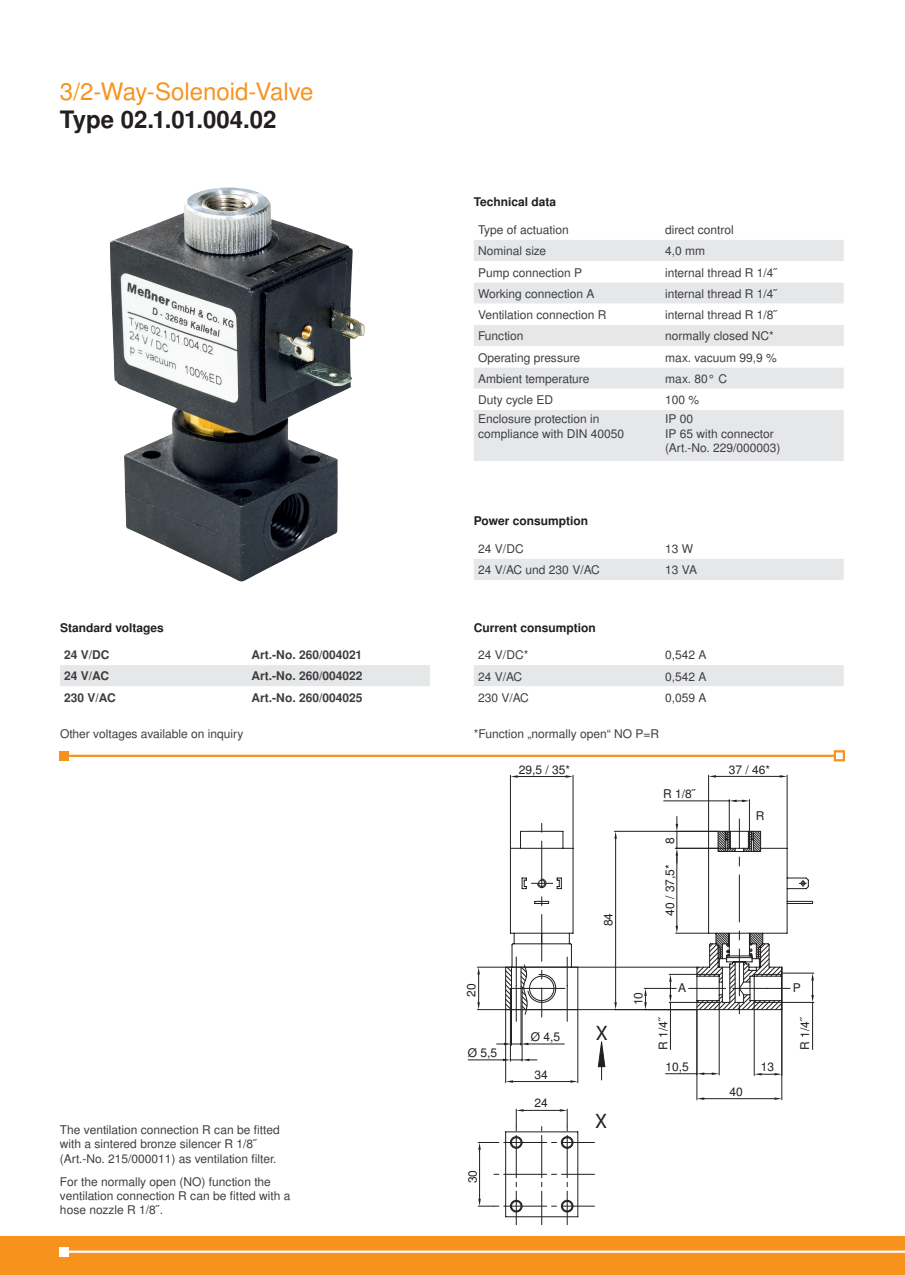
<style>
.page{position:relative;width:905px;height:1275px;background:#fff}
.page>*{position:absolute;margin:0;border:0;box-sizing:border-box;transform-origin:0 0}
.t1{font:24px "Nimbus San LOT";color:#f7931d}
.t2{font:700 24px "Nimbus San LOT";color:#231f20}
.t3{font:12px/14.4px "Nimbus San LOT";color:#3e3e3f}
.t4{font:700 12px "Nimbus San LOT";color:#3e3e3f}
.t5{font:12px "Nimbus San LOT";color:#231f20}
.t6{font:700 12px "Nimbus San LOT";color:#231f20}
</style>
<div class="page">
<img style="left:110px;top:188px;width:255px;height:394px">
<div style="left:474px;top:240px;width:370px;height:221px;background:#e6e7e9"></div>
<svg style="left:474px;top:261px;width:370px;height:106px"></svg>
<svg style="left:474px;top:389px;width:370px;height:21px"></svg>
<div style="left:474px;top:559px;width:370px;height:21px;background:#e6e7e9"></div>
<div style="left:474px;top:665px;width:370px;height:21px;background:#e6e7e9"></div>
<div style="left:60px;top:665px;width:370px;height:21px;background:#e6e7e9"></div>
<hr style="left:477px;top:1009px;width:220px;height:1px;background:#231f20">
<hr style="left:468px;top:1059px;width:35px;height:1px;background:#231f20">
<svg style="left:478px;top:775px;width:336px;height:334px"></svg>
<div style="left:0;top:1236px;width:905px;height:39px;background:#f7931d"></div>
<hr style="left:64px;top:1250px;width:841px;height:3px;background:#fff">
<div style="left:60px;top:1247px;width:9px;height:9px;background:#fff"></div>
<hr style="left:64px;top:755px;width:771px;height:2px;background:#f7931d">
<div style="left:60px;top:751px;width:9px;height:9px;background:#f7931d"></div>
<div style="left:834px;top:750px;width:11px;height:11px;border:2px solid #f7931d"></div>
<svg style="left:496px;top:816px;width:294px;height:267px"></svg>
<svg style="left:478px;top:1109px;width:117px;height:116px"></svg>
<h1 class="t1" style="left:60px;top:77px;width:255px">3/2-Way-Solenoid-Valve</h1>
<h1 class="t2" style="left:60px;top:106px;width:218px">Type 02.1.01.004.02</h1>
<p class="t6" style="left:474px;top:195px;width:84px">Technical data</p>
<p class="t3" style="left:478px;top:223px;width:92px">Type of actuation</p>
<p class="t3" style="left:665px;top:223px;width:70px">direct control</p>
<p class="t3" style="left:478px;top:244px;width:70px">Nominal size</p>
<p class="t3" style="left:665px;top:244px;width:42px">4,0 mm</p>
<p class="t3" style="left:478px;top:266px;width:106px">Pump connection P</p>
<p class="t3" style="left:665px;top:266px;width:114px">internal thread R 1/4˝</p>
<p class="t3" style="left:478px;top:287px;width:118px">Working connection A</p>
<p class="t3" style="left:665px;top:287px;width:114px">internal thread R 1/4˝</p>
<p class="t3" style="left:478px;top:308px;width:130px">Ventilation connection R</p>
<p class="t3" style="left:665px;top:308px;width:114px">internal thread R 1/8˝</p>
<p class="t3" style="left:478px;top:329px;width:47px">Function</p>
<p class="t3" style="left:665px;top:329px;width:110px">normally closed NC*</p>
<p class="t3" style="left:478px;top:351px;width:104px">Operating pressure</p>
<p class="t3" style="left:665px;top:351px;width:113px">max. vacuum 99,9 %</p>
<p class="t3" style="left:478px;top:372px;width:113px">Ambient temperature</p>
<p class="t3" style="left:665px;top:372px;width:63px">max. 80° C</p>
<p class="t3" style="left:478px;top:393px;width:77px">Duty cycle ED</p>
<p class="t3" style="left:665px;top:393px;width:36px">100 %</p>
<p class="t3" style="left:478px;top:412px;width:148px">Enclosure protection in compliance with DIN 40050</p>
<p class="t3" style="left:665px;top:412px;width:117px">IP 00<br>IP 65 with connector (Art.-No. 229/000003)</p>
<p class="t6" style="left:474px;top:514px;width:116px">Power consumption</p>
<p class="t3" style="left:478px;top:542px;width:47px">24 V/DC</p>
<p class="t3" style="left:665px;top:542px;width:30px">13 W</p>
<p class="t3" style="left:478px;top:563px;width:123px">24 V/AC und 230 V/AC</p>
<p class="t3" style="left:665px;top:563px;width:33px">13 VA</p>
<p class="t6" style="left:60px;top:620px;width:105px">Standard voltages</p>
<p class="t6" style="left:474px;top:620px;width:123px">Current consumption</p>
<p class="t4" style="left:64px;top:648px;width:47px">24 V/DC</p>
<p class="t4" style="left:251px;top:648px;width:112px">Art.-No. 260/004021</p>
<p class="t4" style="left:64px;top:669px;width:46px">24 V/AC</p>
<p class="t4" style="left:251px;top:669px;width:113px">Art.-No. 260/004022</p>
<p class="t4" style="left:64px;top:690px;width:53px">230 V/AC</p>
<p class="t4" style="left:251px;top:690px;width:113px">Art.-No. 260/004025</p>
<p class="t3" style="left:60px;top:727px;width:185px">Other voltages available on inquiry</p>
<p class="t3" style="left:474px;top:727px;width:187px">*Function „normally open“ NO P=R</p>
<p class="t5" style="left:519px;top:762px;width:53px">29,5 / 35*</p>
<p class="t5" style="left:729px;top:762px;width:43px">37 / 46*</p>
<p class="t3" style="left:478px;top:648px;width:52px">24 V/DC*</p>
<p class="t3" style="left:665px;top:648px;width:43px">0,542 A</p>
<p class="t3" style="left:478px;top:669px;width:46px">24 V/AC</p>
<p class="t3" style="left:665px;top:669px;width:43px">0,542 A</p>
<p class="t3" style="left:478px;top:691px;width:52px">230 V/AC</p>
<p class="t3" style="left:665px;top:691px;width:43px">0,059 A</p>
<p class="t3" style="left:60px;top:1123px;width:221px">The ventilation connection R can be fitted with a sintered bronze silencer R 1/8˝ (Art.-No. 215/000011) as ventilation filter.</p>
<p class="t3" style="left:60px;top:1174px;width:232px">For the normally open (NO) function the ventilation connection R can be fitted with a hose nozzle R 1/8˝.</p>
<p class="t5" style="left:464px;top:996px;width:15px;rotate:-90deg">20</p>
<p class="t5" style="left:468px;top:1045px;width:31px">Ø 5,5</p>
<p class="t5" style="left:465px;top:1183px;width:15px;rotate:-90deg">30</p>
<p class="t5" style="left:531px;top:1029px;width:31px">Ø 4,5</p>
<p class="t5" style="left:534px;top:1067px;width:15px">34</p>
<p class="t5" style="left:534px;top:1096px;width:15px">24</p>
<p class="t5" style="left:601px;top:926px;width:15px;rotate:-90deg">84</p>
<p class="t5" style="left:663px;top:786px;width:34px">R 1/8˝</p>
<p class="t5" style="left:663px;top:844px;width:8px;rotate:-90deg">8</p>
<p class="t5" style="left:663px;top:915px;width:53px;rotate:-90deg">40 / 37,5*</p>
<p class="t5" style="left:756px;top:808px;width:10px">R</p>
<p class="t5" style="left:631px;top:1005px;width:15px;rotate:-90deg">10</p>
<p class="t5" style="left:678px;top:980px;width:10px">A</p>
<p class="t5" style="left:793px;top:980px;width:10px">P</p>
<p class="t5" style="left:656px;top:1050px;width:35px;rotate:-90deg">R 1/4˝</p>
<p class="t5" style="left:798px;top:1050px;width:35px;rotate:-90deg">R 1/4˝</p>
<p class="t5" style="left:665px;top:1059px;width:25px">10,5</p>
<p class="t5" style="left:729px;top:1084px;width:15px">40</p>
<p class="t5" style="left:761px;top:1059px;width:15px">13</p>
</div>
